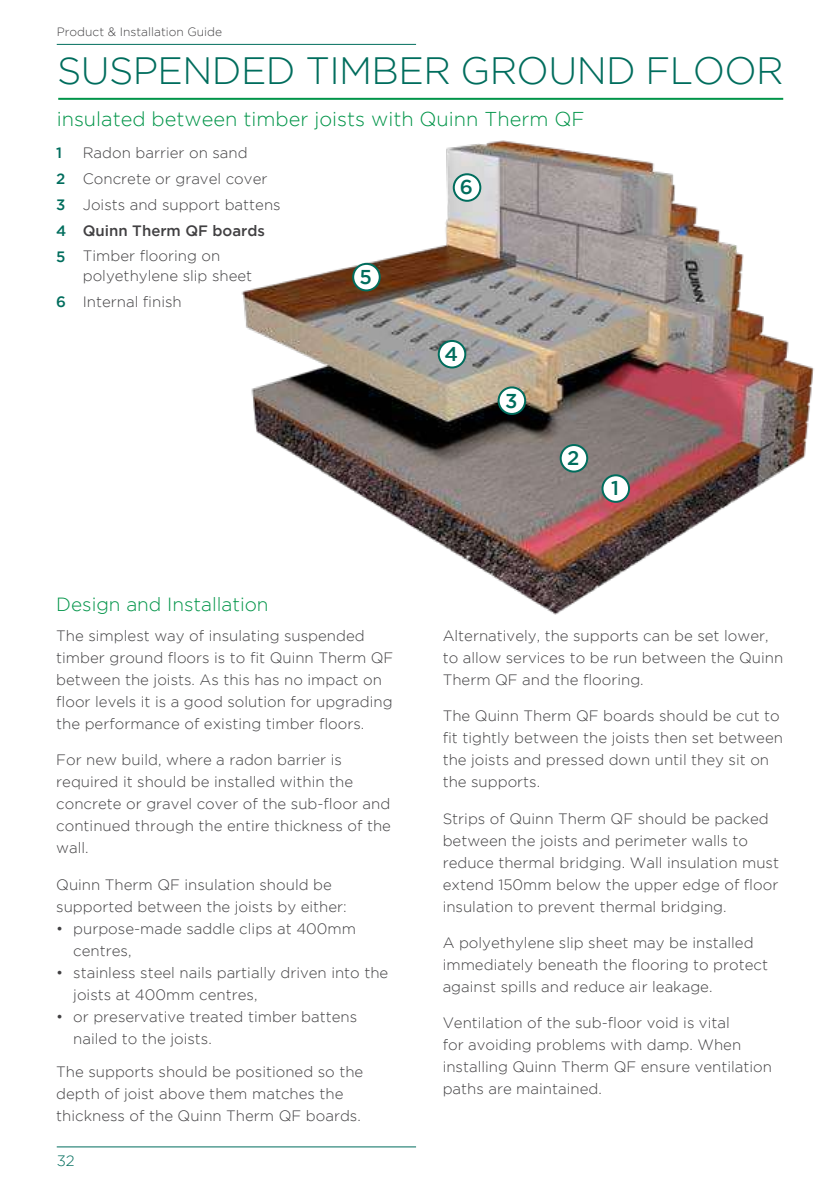
<style>
.page{position:relative;width:840px;height:1191px;background:#fff}
.page>*{position:absolute;margin:0;border:0;box-sizing:border-box;transform-origin:0 0}
.t1{font:300 38px "Gotham";letter-spacing:-.015em;color:#006d5d}
.t2{font:300 20px "Gotham";color:#009448}
.t3{font:500 20px "Gotham";color:#006d5d}
.t4{font:300 19px "Gotham";color:#009448}
.t5{font:300 15px/22px "Gotham";color:#414042}
.t6{font:500 15px "Gotham";color:#414042}
.t7{font:500 15px/25.8px "Gotham";color:#006d5d;text-align:justify}
.t8{font:300 15px "Gotham";color:#006d5d}
.t9{font:300 12px "Gotham";color:#414042}
</style>
<div class="page">
<hr style="left:57px;top:44px;width:359px;height:1px;background:#006d5d">
<hr style="left:57px;top:1146px;width:359px;height:1px;background:#006d5d">
<hr style="left:58px;top:98px;width:724px;height:2px;background:#009448">
<img style="left:241px;top:140px;width:573px;height:475px">
<div style="left:602px;top:475px;width:26px;height:27px;background:#fff;border-radius:50%"></div>
<div style="left:601px;top:474px;width:28px;height:29px;border:2px solid #006d5d;border-radius:50%"></div>
<div style="left:560px;top:445px;width:27px;height:26px;background:#fff;border-radius:50%"></div>
<div style="left:559px;top:444px;width:29px;height:28px;border:2px solid #006d5d;border-radius:50%"></div>
<div style="left:498px;top:387px;width:27px;height:27px;background:#fff;border-radius:50%"></div>
<div style="left:497px;top:386px;width:29px;height:29px;border:2px solid #006d5d;border-radius:50%"></div>
<div style="left:438px;top:341px;width:27px;height:26px;background:#fff;border-radius:50%"></div>
<div style="left:437px;top:340px;width:29px;height:28px;border:2px solid #006d5d;border-radius:50%"></div>
<div style="left:353px;top:264px;width:26px;height:26px;background:#fff;border-radius:50%"></div>
<div style="left:352px;top:263px;width:28px;height:28px;border:2px solid #006d5d;border-radius:50%"></div>
<div style="left:453px;top:174px;width:27px;height:27px;background:#fff;border-radius:50%"></div>
<div style="left:452px;top:173px;width:29px;height:29px;border:2px solid #006d5d;border-radius:50%"></div>
<p class="t9" style="left:57px;top:25px;width:167px">Product &amp; Installation Guide</p>
<h1 class="t1" style="left:57px;top:50px;width:727px">SUSPENDED TIMBER GROUND FLOOR</h1>
<h2 class="t2" style="left:57px;top:108px;width:529px">insulated between timber joists with Quinn Therm QF</h2>
<p class="t7" style="left:56px;top:140px;width:7px">1</p>
<p class="t5" style="left:83px;top:140px;width:199px;line-height:25.6px">Radon barrier on sand<br>Concrete or gravel cover<br>Joists and support battens</p>
<p class="t6" style="left:83px;top:222px;width:184px">Quinn Therm QF boards</p>
<p class="t5" style="left:83px;top:246px;width:171px;line-height:20px">Timber flooring on polyethylene slip sheet</p>
<p class="t5" style="left:83px;top:290px;width:100px">Internal finish</p>
<p class="t7" style="left:56px;top:166px;width:12px">2<br>3<br>4<br>5</p>
<p class="t7" style="left:56px;top:289px;width:11px">6</p>
<h2 class="t3" style="left:359px;top:265px;width:14px">5</h2>
<p class="t4" style="left:56px;top:593px;width:214px">Design and Installation</p>
<p class="t5" style="left:56px;top:624px;width:338px">The simplest way of insulating suspended timber ground floors is to fit Quinn Therm QF between the joists. As this has no impact on floor levels it is a good solution for upgrading the performance of existing timber floors.</p>
<p class="t5" style="left:56px;top:749px;width:336px">For new build, where a radon barrier is required it should be installed within the concrete or gravel cover of the sub-floor and continued through the entire thickness of the wall.</p>
<p class="t5" style="left:56px;top:873px;width:292px">Quinn Therm QF insulation should be supported between the joists by either:</p>
<p class="t5" style="left:73px;top:917px;width:284px;text-indent:-17px">• purpose-made saddle clips at 400mm centres,</p>
<p class="t5" style="left:73px;top:961px;width:316px;text-indent:-17px">• stainless steel nails partially driven into the joists at 400mm centres,</p>
<p class="t5" style="left:73px;top:1005px;width:285px;text-indent:-17px">• or preservative treated timber battens nailed to the joists.</p>
<p class="t5" style="left:56px;top:1060px;width:308px">The supports should be positioned so the depth of joist above them matches the thickness of the Quinn Therm QF boards.</p>
<p class="t8" style="left:57px;top:1152px;width:19px">32</p>
<h2 class="t3" style="left:459px;top:176px;width:15px">6</h2>
<h2 class="t3" style="left:444px;top:342px;width:15px">4</h2>
<h2 class="t3" style="left:504px;top:389px;width:14px">3</h2>
<h2 class="t3" style="left:567px;top:447px;width:14px">2</h2>
<h2 class="t3" style="left:610px;top:477px;width:9px">1</h2>
<p class="t5" style="left:442px;top:624px;width:342px">Alternatively, the supports can be set lower, to allow services to be run between the Quinn<br>Therm QF and the flooring.</p>
<p class="t5" style="left:442px;top:705px;width:341px">The Quinn Therm QF boards should be cut to fit tightly between the joists then set between the joists and pressed down until they sit on the supports.</p>
<p class="t5" style="left:442px;top:807px;width:337px">Strips of Quinn Therm QF should be packed between the joists and perimeter walls to reduce thermal bridging. Wall insulation must extend 150mm below the upper edge of floor insulation to prevent thermal bridging.</p>
<p class="t5" style="left:442px;top:931px;width:327px">A polyethylene slip sheet may be installed immediately beneath the flooring to protect against spills and reduce air leakage.</p>
<p class="t5" style="left:442px;top:1011px;width:331px">Ventilation of the sub-floor void is vital<br>for avoiding problems with damp. When installing Quinn Therm QF ensure ventilation paths are maintained.</p>
</div>
